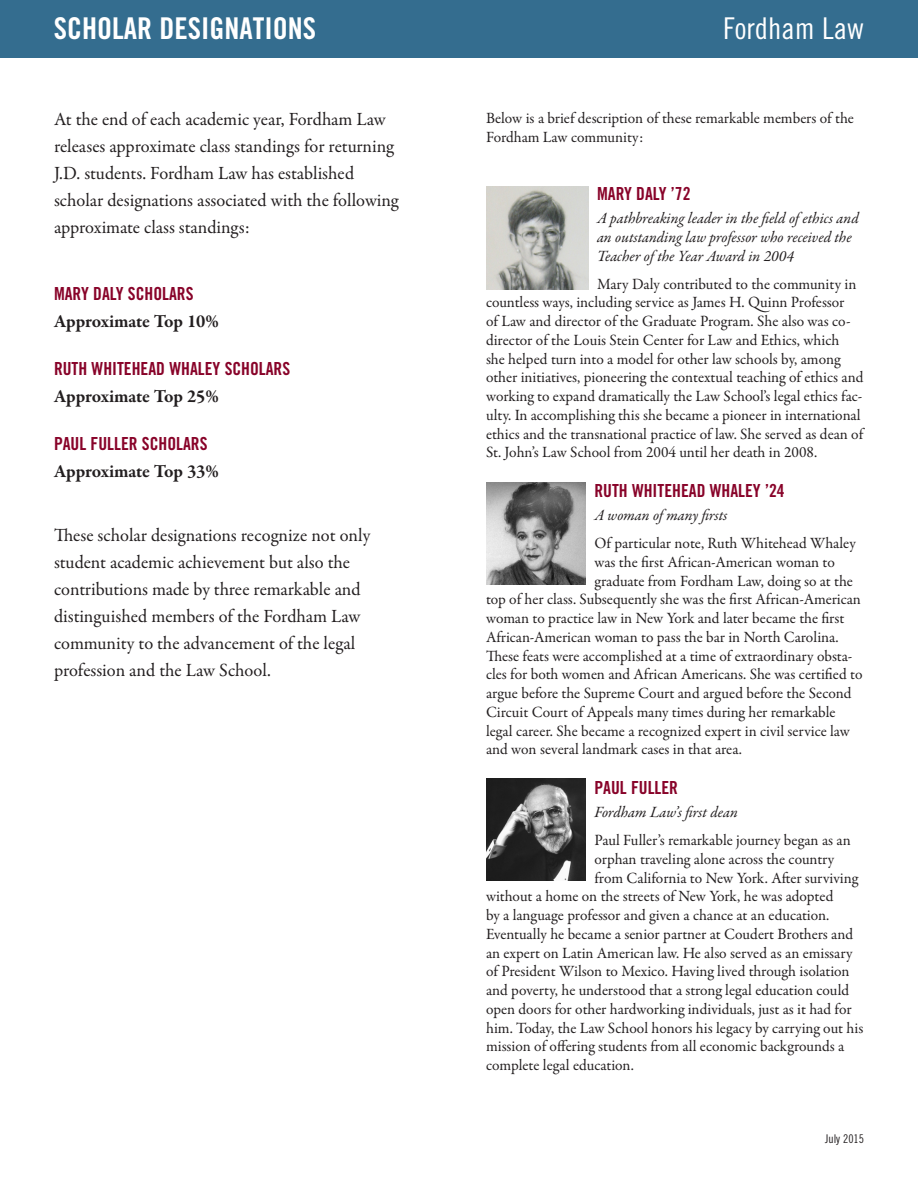
<style>
.page{position:relative;width:918px;height:1188px;background:#fff}
.page>*{position:absolute;margin:0;border:0;box-sizing:border-box;transform-origin:0 0}
.t1{font:30px "Trade Gothic LT Std Bd Cn 20";color:#fff}
.t2{font:30px "Trade Gothic LT Std Cn 18";color:#fff}
.Intro_para{font:18.75px/27px "Garamond Premr Pro";color:#231f20}
.Intro_para-2{font:700 18.75px "Garamond Premr Pro";letter-spacing:-.01em;color:#231f20}
.subhead{font:18px "Trade Gothic LT Std Bd Cn 20";color:#880329}
.Body{font:15.75px/18.8px "Garamond Premr Pro";color:#231f20}
.Body-2{font:italic 15.75px/18.8px "Garamond Premr Pro";letter-spacing:-.005em;color:#231f20}
.Body-3{font:12px "Trade Gothic LT Std Cn 18";color:#231f20}
</style>
<div class="page">
<img style="left:486px;top:187px;width:102px;height:102px">
<img style="left:486px;top:483px;width:99px;height:102px">
<img style="left:486px;top:779px;width:99px;height:102px">
<div style="left:0;top:0;width:918px;height:57px;background:#346d8f"></div>
<p class="t1" style="left:54px;top:10px;width:264px">SCHOLAR DESIGNATIONS</p>
<p class="t2" style="left:723px;top:10px;width:142px">Fordham Law</p>
<p class="Intro_para" style="left:54px;top:106px;width:346px">At the end of each academic year, Fordham Law releases approximate class standings for returning J.D. students. Fordham Law has established scholar designations associated with the following approximate class standings:</p>
<p class="subhead" style="left:54px;top:282px;width:141px">MARY DALY SCHOLARS</p>
<p class="Intro_para-2" style="left:54px;top:309px;width:166px">Approximate Top 10%</p>
<p class="subhead" style="left:54px;top:357px;width:238px">RUTH WHITEHEAD WHALEY SCHOLARS</p>
<p class="Intro_para-2" style="left:54px;top:384px;width:166px">Approximate Top 25%</p>
<p class="subhead" style="left:54px;top:432px;width:155px">PAUL FULLER SCHOLARS</p>
<p class="Intro_para-2" style="left:54px;top:459px;width:166px">Approximate Top 33%</p>
<p class="Intro_para" style="left:54px;top:522px;width:318px">These scholar designations recognize not only student academic achievement but also the contributions made by three remarkable and distinguished members of the Fordham Law community to the advancement of the legal profession and the Law School.</p>
<p class="Body" style="left:486px;top:109px;width:369px">Below is a brief description of these remarkable members of the<br>Fordham Law community:</p>
<p class="subhead" style="left:597px;top:183px;width:95px">MARY DALY ’72</p>
<p class="Body-2" style="left:597px;top:210px;width:263px">A pathbreaking leader in the field of ethics and an outstanding law professor who received the<br>Teacher of the Year Award in 2004</p>
<p class="Body" style="left:486px;top:275px;width:379px;text-indent:111px">Mary Daly contributed to the community in countless ways, including service as James H. Quinn Professor<br>of Law and director of the Graduate Program. She also was co&shy;director of the Louis Stein Center for Law and Ethics, which<br>she helped turn into a model for other law schools by, among other initiatives, pioneering the contextual teaching of ethics and working to expand dramatically the Law School’s legal ethics fac&shy;ulty. In accomplishing this she became a pioneer in international ethics and the transnational practice of law. She served as dean of St. John’s Law School from 2004 until her death in 2008.</p>
<p class="subhead" style="left:594px;top:480px;width:192px">RUTH WHITEHEAD WHALEY ’24</p>
<p class="Body-2" style="left:594px;top:507px;width:135px">A woman of many firsts</p>
<p class="Body" style="left:594px;top:534px;width:263px">Of particular note, Ruth Whitehead Whaley</p>
<p class="Body" style="left:594px;top:553px;width:242px">was the first African-American woman to</p>
<p class="Body" style="left:594px;top:572px;width:260px">graduate from Fordham Law, doing so at the</p>
<p class="Body" style="left:486px;top:590px;width:376px">top of her class. Subsequently she was the first African-American</p>
<p class="Body" style="left:486px;top:609px;width:360px">woman to practice law in New York and later became the first</p>
<p class="Body" style="left:486px;top:628px;width:354px">African-American woman to pass the bar in North Carolina.</p>
<p class="Body" style="left:486px;top:647px;width:368px">These feats were accomplished at a time of extraordinary obsta-</p>
<p class="Body" style="left:486px;top:665px;width:378px">cles for both women and African Americans. She was certified to</p>
<p class="Body" style="left:486px;top:684px;width:367px">argue before the Supreme Court and argued before the Second</p>
<p class="Body" style="left:486px;top:703px;width:351px">Circuit Court of Appeals many times during her remarkable</p>
<p class="Body" style="left:486px;top:722px;width:365px">legal career. She became a recognized expert in civil service law</p>
<p class="Body" style="left:486px;top:740px;width:258px">and won several landmark cases in that area.</p>
<p class="subhead" style="left:594px;top:777px;width:85px">PAUL FULLER</p>
<p class="Body-2" style="left:594px;top:804px;width:145px">Fordham Law’s first dean</p>
<p class="Body" style="left:594px;top:831px;width:258px">Paul Fuller’s remarkable journey began as an</p>
<p class="Body" style="left:594px;top:850px;width:241px">orphan traveling alone across the country</p>
<p class="Body" style="left:594px;top:869px;width:265px">from California to New York. After surviving</p>
<p class="Body" style="left:486px;top:887px;width:349px">without a home on the streets of New York, he was adopted</p>
<p class="Body" style="left:486px;top:906px;width:345px">by a language professor and given a chance at an education.</p>
<p class="Body" style="left:486px;top:925px;width:369px">Eventually he became a senior partner at Coudert Brothers and</p>
<p class="Body" style="left:486px;top:944px;width:368px">an expert on Latin American law. He also served as an emissary</p>
<p class="Body" style="left:486px;top:962px;width:365px">of President Wilson to Mexico. Having lived through isolation</p>
<p class="Body" style="left:486px;top:981px;width:365px">and poverty, he understood that a strong legal education could</p>
<p class="Body" style="left:486px;top:1000px;width:367px">open doors for other hardworking individuals, just as it had for</p>
<p class="Body" style="left:486px;top:1019px;width:379px">him. Today, the Law School honors his legacy by carrying out his</p>
<p class="Body" style="left:486px;top:1037px;width:360px">mission of offering students from all economic backgrounds a</p>
<p class="Body" style="left:486px;top:1056px;width:150px">complete legal education.</p>
<p class="Body-3" style="left:825px;top:1131px;width:40px">July 2015</p>
</div>
